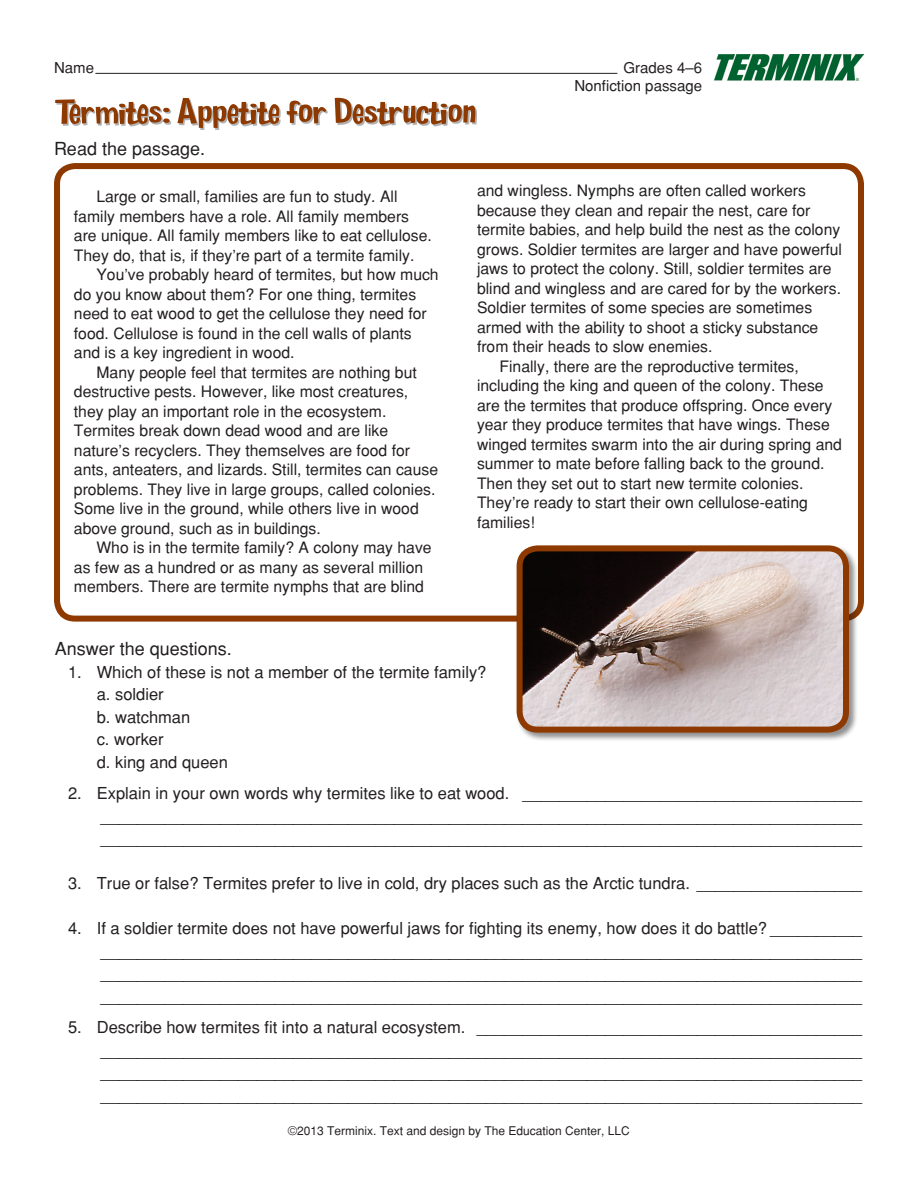
<style>
.page{position:relative;width:918px;height:1188px;background:#fff}
.page>*{position:absolute;margin:0;border:0;box-sizing:border-box;transform-origin:0 0}
.Repro_Title{font:39px "Knock Out BV";color:#8d3900;scale:1.4 1}
.Repro_Body{font:18px "Helvetica";color:#231f20}
.Repro_Numbered{font:16.5px "Helvetica";color:#231f20}
.Body_Text{font:15.75px/19.5px "Helvetica";color:#231f20}
.Repro_Body-2{font:15px "Helvetica";color:#231f20}
.t1{font:12px "Helvetica";color:#231f20}
</style>
<div class="page">
<div style="left:54px;top:163px;width:810px;height:459px;border:6px solid #8d3900;border-radius:18px"></div>
<hr style="left:95px;top:73px;width:522px;height:1px;background:#231f20">
<div style="left:57px;top:99px;width:420px;height:31px;background:#231f20;opacity:.35"></div>
<div style="left:516px;top:545px;width:342px;height:197px;background:#231f20;opacity:.5"></div>
<img style="left:520px;top:548px;width:326px;height:182px">
<div style="left:517px;top:545px;width:332px;height:188px;border:6px solid #8d3900;border-radius:18px"></div>
<img style="left:715px;top:54px;width:149px;height:27px">
<p class="Repro_Body-2" style="left:54px;top:58px;width:42px">Name</p>
<p class="Repro_Body-2" style="left:624px;top:58px;width:80px">Grades 4–6</p>
<p class="Repro_Body-2" style="left:574px;top:76px;width:129px">Nonfiction passage</p>
<p class="Repro_Title" style="left:54px;top:93px;width:302px">Termites: Appetite for Destruction</p>
<p class="Repro_Body" style="left:54px;top:138px;width:153px">Read the passage.</p>
<p class="Body_Text" style="left:74px;top:187px;width:359px;text-indent:23px">Large or small, families are fun to study. All family members have a role. All family members are unique. All family members like to eat cellulose.<br>They do, that is, if they’re part of a termite family.</p>
<p class="Body_Text" style="left:74px;top:265px;width:366px;text-indent:23px">You’ve probably heard of termites, but how much do you know about them? For one thing, termites need to eat wood to get the cellulose they need for food. Cellulose is found in the cell walls of plants and is a key ingredient in wood.</p>
<p class="Body_Text" style="left:74px;top:362px;width:366px;text-indent:23px">Many people feel that termites are nothing but destructive pests. However, like most creatures, they play an important role in the ecosystem.<br>Termites break down dead wood and are like nature’s recyclers. They themselves are food for ants, anteaters, and lizards. Still, termites can cause problems. They live in large groups, called colonies.<br>Some live in the ground, while others live in wood above ground, such as in buildings.</p>
<p class="Body_Text" style="left:74px;top:538px;width:359px;text-indent:23px">Who is in the termite family? A colony may have as few as a hundred or as many as several million members. There are termite nymphs that are blind</p>
<p class="Body_Text" style="left:477px;top:181px;width:367px">and wingless. Nymphs are often called workers because they clean and repair the nest, care for termite babies, and help build the nest as the colony grows. Soldier termites are larger and have powerful jaws to protect the colony. Still, soldier termites are blind and wingless and are cared for by the workers.<br>Soldier termites of some species are sometimes armed with the ability to shoot a sticky substance from their heads to slow enemies.</p>
<p class="Body_Text" style="left:477px;top:356px;width:367px;text-indent:23px">Finally, there are the reproductive termites, including the king and queen of the colony. These are the termites that produce offspring. Once every year they produce termites that have wings. These winged termites swarm into the air during spring and summer to mate before falling back to the ground.<br>Then they set out to start new termite colonies.<br>They’re ready to start their own cellulose-eating families!</p>
<p class="Repro_Body" style="left:55px;top:638px;width:179px">Answer the questions.</p>
<p class="Repro_Numbered" style="left:68px;top:662px;width:420px">1. Which of these is not a member of the termite family?</p>
<p class="Repro_Numbered" style="left:97px;top:684px;width:68px">a. soldier</p>
<p class="Repro_Numbered" style="left:97px;top:707px;width:95px">b. watchman</p>
<p class="Repro_Numbered" style="left:97px;top:729px;width:68px">c. worker</p>
<p class="Repro_Numbered" style="left:97px;top:752px;width:133px">d. king and queen</p>
<p class="Repro_Numbered" style="left:68px;top:783px;width:795px">2. Explain in your own words why termites like to eat wood. _____________________________________</p>
<p class="Repro_Numbered" style="left:101px;top:806px;width:763px">___________________________________________________________________________________</p>
<p class="Repro_Numbered" style="left:101px;top:828px;width:763px">___________________________________________________________________________________</p>
<p class="Repro_Numbered" style="left:68px;top:873px;width:795px">3. True or false? Termites prefer to live in cold, dry places such as the Arctic tundra. __________________</p>
<p class="Repro_Numbered" style="left:68px;top:918px;width:795px">4. If a soldier termite does not have powerful jaws for fighting its enemy, how does it do battle? __________</p>
<p class="Repro_Numbered" style="left:101px;top:941px;width:763px">___________________________________________________________________________________</p>
<p class="Repro_Numbered" style="left:101px;top:963px;width:763px">___________________________________________________________________________________</p>
<p class="Repro_Numbered" style="left:101px;top:986px;width:763px">___________________________________________________________________________________</p>
<p class="Repro_Numbered" style="left:68px;top:1017px;width:795px">5. Describe how termites fit into a natural ecosystem. __________________________________________</p>
<p class="Repro_Numbered" style="left:101px;top:1040px;width:763px">___________________________________________________________________________________</p>
<p class="Repro_Numbered" style="left:101px;top:1062px;width:763px">___________________________________________________________________________________</p>
<p class="Repro_Numbered" style="left:101px;top:1085px;width:763px">___________________________________________________________________________________</p>
<p class="t1" style="left:288px;top:1123px;width:343px">©2013 Terminix. Text and design by The Education Center, LLC</p>
</div>
